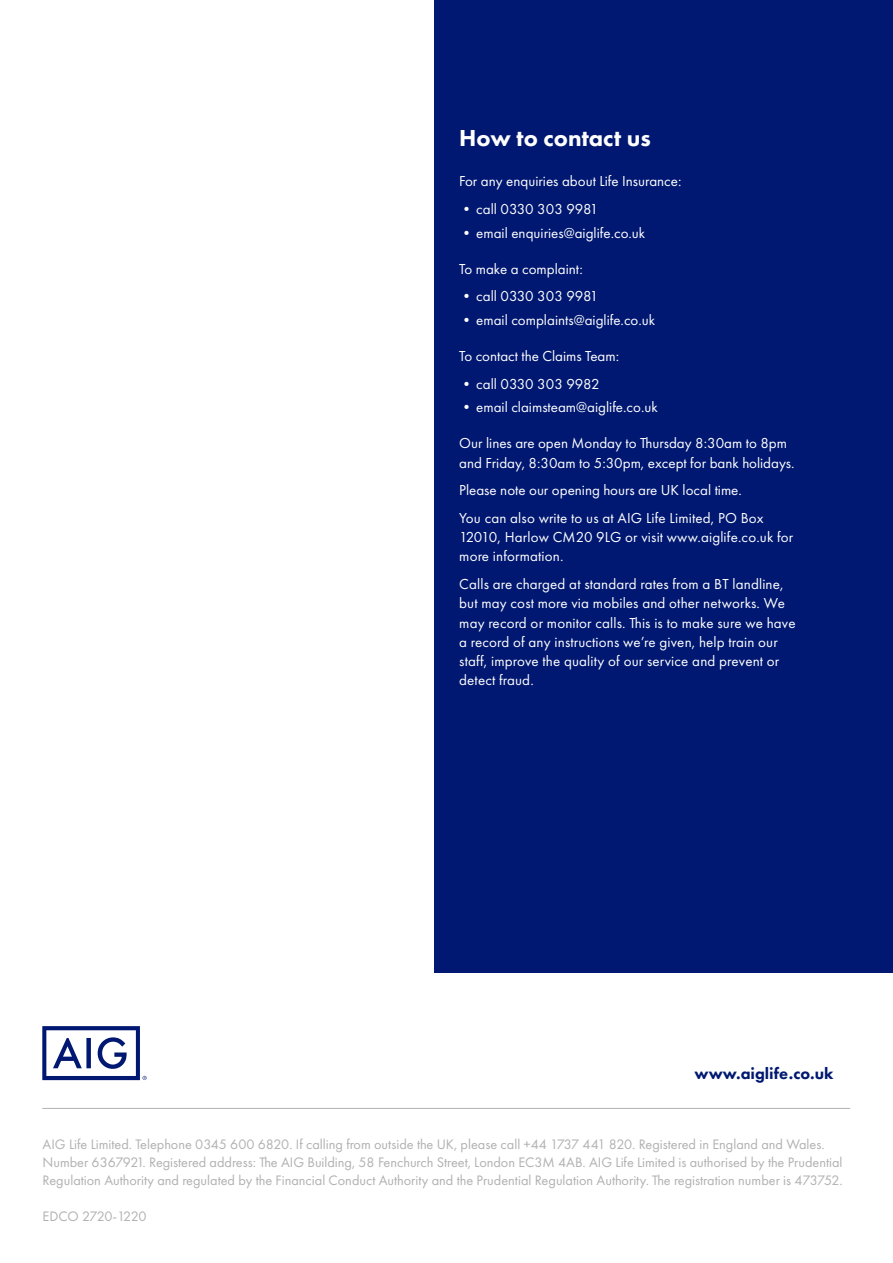
<style>
.page{position:relative;width:893px;height:1263px;background:#fff}
.page>*{position:absolute;margin:0;border:0;box-sizing:border-box;transform-origin:0 0}
.t1{font:800 24px "Futura PT";color:#fff}
.t2{font:800 16.5px "Futura PT";color:#001871}
.t3{font:15px/19.2px "Futura PT";color:#fff}
.t4{font:14.25px/18px "Futura PT";color:#b1b1b1}
.t5{font:14.25px "Futura PT";letter-spacing:-.025em;color:#b1b1b1}
</style>
<div class="page">
<hr style="left:42px;top:1108px;width:808px;height:1px;background:#b1b1b1">
<div style="left:434px;top:0;width:459px;height:972px;background:#001871"></div>
<svg style="left:42px;top:1026px;width:105px;height:54px"></svg>
<h1 class="t1" style="left:459px;top:123px;width:193px">How to contact us</h1>
<p class="t3" style="left:459px;top:172px;width:224px">For any enquiries about Life Insurance:</p>
<p class="t3" style="left:459px;top:199px;width:140px">•call 0330 303 9981</p>
<p class="t3" style="left:459px;top:223px;width:187px">•email enquiries@aiglife.co.uk</p>
<p class="t3" style="left:459px;top:259px;width:125px">To make a complaint:</p>
<p class="t3" style="left:459px;top:287px;width:140px">•call 0330 303 9981</p>
<p class="t3" style="left:459px;top:310px;width:197px">•email complaints@aiglife.co.uk</p>
<p class="t3" style="left:459px;top:346px;width:161px">To contact the Claims Team:</p>
<p class="t3" style="left:459px;top:374px;width:142px">•call 0330 303 9982</p>
<p class="t3" style="left:459px;top:398px;width:200px">•email claimsteam@aiglife.co.uk</p>
<p class="t3" style="left:459px;top:434px;width:337px">Our lines are open Monday to Thursday 8:30am to 8pm and Friday, 8:30am to 5:30pm, except for bank holidays.</p>
<p class="t3" style="left:459px;top:476px;width:306px;line-height:27.8px">Please note our opening hours are UK local time.<br>You can also write to us at AIG Life Limited, PO Box</p>
<p class="t3" style="left:459px;top:528px;width:336px">12010, Harlow CM20 9LG or visit www.aiglife.co.uk for more information.</p>
<p class="t3" style="left:459px;top:574px;width:338px">Calls are charged at standard rates from a BT landline, but may cost more via mobiles and other networks. We may record or monitor calls. This is to make sure we have a record of any instructions we’re given, help train our staff, improve the quality of our service and prevent or detect fraud.</p>
<p class="t2" style="left:695px;top:1063px;width:140px">www.aiglife.co.uk</p>
<p class="t4" style="left:43px;top:1135px;width:802px">AIG Life Limited. Telephone 0345 600 6820. If calling from outside the UK, please call +44 1737 441 820. Registered in England and Wales.<br>Number 6367921. Registered address: The AIG Building, 58 Fenchurch Street, London EC3M 4AB. AIG Life Limited is authorised by the Prudential<br>Regulation Authority and regulated by the Financial Conduct Authority and the Prudential Regulation Authority. The registration number is 473752.</p>
<p class="t5" style="left:43px;top:1207px;width:106px">EDCO 2720-1220</p>
</div>
